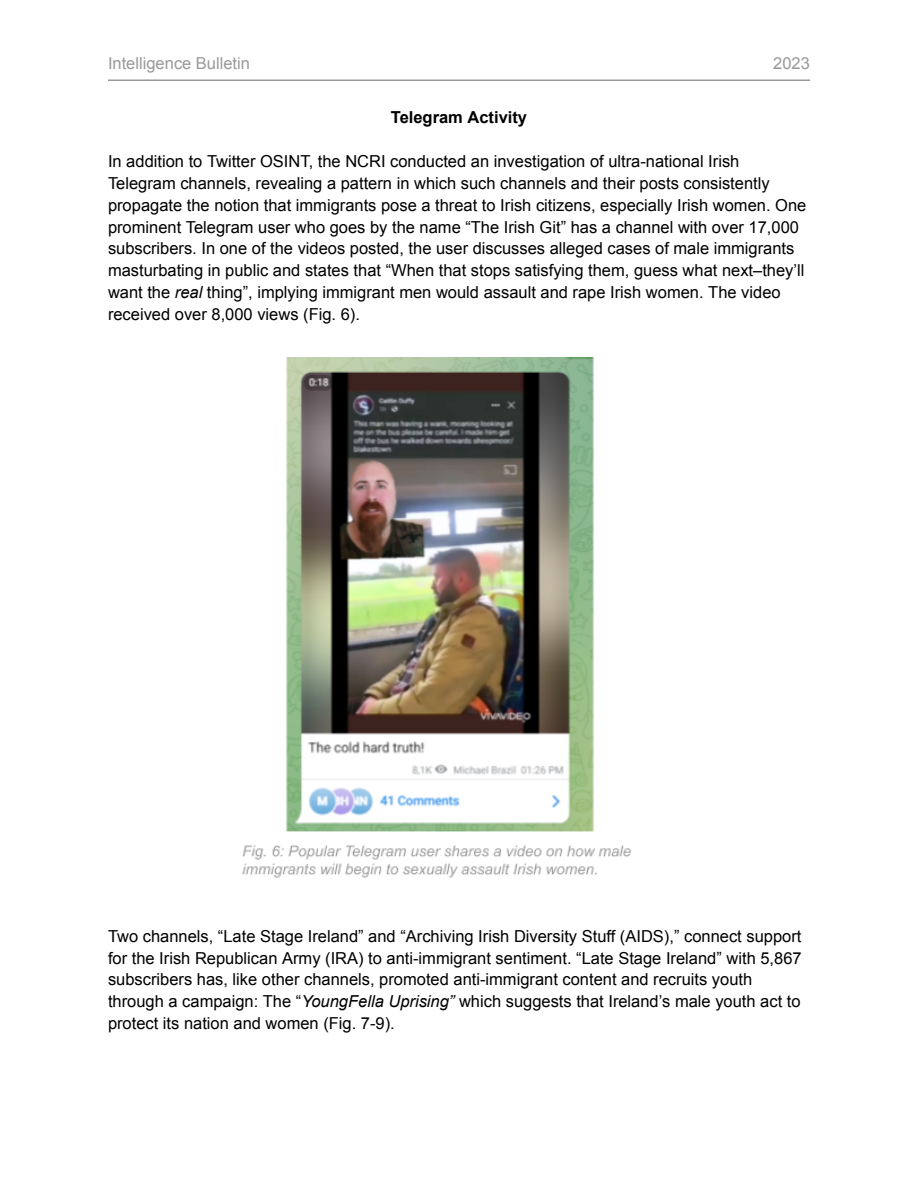
<style>
.page{position:relative;width:918px;height:1188px;background:#fff}
.page>*{position:absolute;margin:0;border:0;box-sizing:border-box;transform-origin:0 0}
.t1{font:16.5px/21.8px "Arial";color:#000}
.t2{font:16.5px "Arial";color:#999}
.t3{font:700 16.5px "Arial";color:#000}
.s1{font-style:italic}
</style>
<div class="page">
<hr style="left:108px;top:80px;width:702px;height:1px;background:#999">
<img style="left:242px;top:358px;width:389px;height:520px">
<p class="t2" style="left:108px;top:55px;width:144px">Intelligence Bulletin</p>
<p class="t2" style="left:773px;top:55px;width:38px">2023</p>
<p class="t3" style="left:391px;top:109px;width:138px">Telegram Activity</p>
<p class="t1" style="left:108px;top:151px;width:700px">In addition to Twitter OSINT, the NCRI conducted an investigation of ultra-national Irish Telegram channels, revealing a pattern in which such channels and their posts consistently propagate the notion that immigrants pose a threat to Irish citizens, especially Irish women. One prominent Telegram user who goes by the name “The Irish Git” has a channel with over 17,000 subscribers. In one of the videos posted, the user discusses alleged cases of male immigrants masturbating in public and states that “When that stops satisfying them, guess what next–they’ll want the <span class="s1">real</span> thing”, implying immigrant men would assault and rape Irish women. The video received over 8,000 views (Fig. 6).</p>
<p class="t1" style="left:108px;top:925px;width:695px">Two channels, “Late Stage Ireland” and “Archiving Irish Diversity Stuff (AIDS),” connect support for the Irish Republican Army (IRA) to anti-immigrant sentiment. “Late Stage Ireland” with 5,867 subscribers has, like other channels, promoted anti-immigrant content and recruits youth through a campaign: The “<span class="s1">YoungFella Uprising”</span> which suggests that Ireland’s male youth act to protect its nation and women (Fig. 7-9).</p>
</div>
